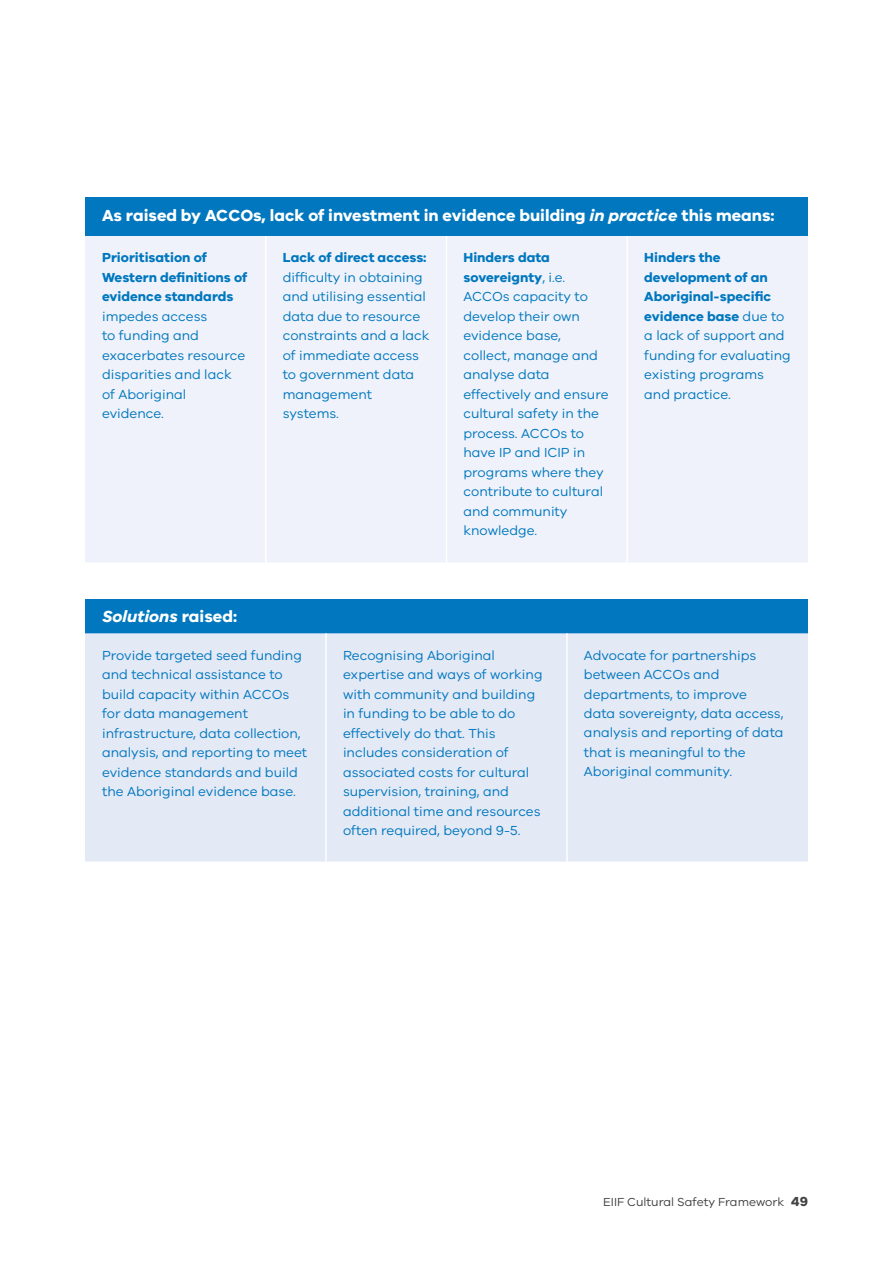
<style>
.page{position:relative;width:893px;height:1263px;background:#fff}
.page>*{position:absolute;margin:0;border:0;box-sizing:border-box;transform-origin:0 0}
.t1{font:700 16.5px "VIC";color:#fff}
.t2{font:italic 700 16.5px "VIC";color:#fff}
.t3{font:13.5px/19.5px "VIC";color:#0077be}
.t4{font:700 13.5px/19.5px "VIC";color:#0077be}
.t5{font:12px "VIC";color:#414042}
.s1{font-style:italic}
.s2{font-weight:700}
.s3{font-style:normal}
.s4{font-weight:700;font-size:13.5px}
</style>
<div class="page">
<div style="left:85px;top:198px;width:723px;height:38px;background:#0077be"></div>
<div style="left:85px;top:236px;width:723px;height:326px;background:#eff2fa"></div>
<hr style="left:265px;top:236px;width:1px;height:326px;background:#fff">
<hr style="left:446px;top:236px;width:1px;height:326px;background:#fff">
<hr style="left:626px;top:236px;width:2px;height:326px;background:#fff">
<div style="left:85px;top:599px;width:723px;height:34px;background:#0077be"></div>
<div style="left:85px;top:633px;width:723px;height:228px;background:#e4e9f6"></div>
<hr style="left:325px;top:633px;width:2px;height:228px;background:#fff">
<hr style="left:566px;top:633px;width:2px;height:228px;background:#fff">
<p class="t1" style="left:102px;top:205px;width:674px">As raised by ACCOs, lack of investment in evidence building <span class="s1">in practice</span> this means:</p>
<p class="t4" style="left:102px;top:248px;width:147px">Prioritisation of<br>Western definitions of evidence standards</p>
<p class="t3" style="left:102px;top:306px;width:145px">impedes access<br>to funding and exacerbates resource disparities and lack of Aboriginal evidence.</p>
<p class="t3" style="left:463px;top:247px;width:147px"><span class="s2">Hinders data sovereignty</span>, i.e.<br>ACCOs capacity to develop their own evidence base, collect, manage and analyse data effectively and ensure cultural safety in the process. ACCOs to have IP and ICIP in programs where they contribute to cultural and community knowledge.</p>
<p class="t3" style="left:644px;top:247px;width:148px"><span class="s2">Hinders the development of an<br>Aboriginal-specific evidence base</span> due to a lack of support and funding for evaluating existing programs and practice.</p>
<p class="t4" style="left:283px;top:247px;width:145px">Lack of direct access:</p>
<p class="t3" style="left:283px;top:267px;width:148px">difficulty in obtaining and utilising essential data due to resource constraints and a lack of immediate access to government data management systems.</p>
<p class="t2" style="left:102px;top:606px;width:137px">Solutions <span class="s3">raised:</span></p>
<p class="t3" style="left:102px;top:645px;width:207px">Provide targeted seed funding and technical assistance to build capacity within ACCOs for data management infrastructure, data collection, analysis, and reporting to meet evidence standards and build the Aboriginal evidence base.</p>
<p class="t3" style="left:343px;top:645px;width:201px">Recognising Aboriginal expertise and ways of working with community and building in funding to be able to do effectively do that. This includes consideration of associated costs for cultural supervision, training, and additional time and resources often required, beyond 9-5.</p>
<p class="t3" style="left:584px;top:645px;width:201px">Advocate for partnerships between ACCOs and departments, to improve<br>data sovereignty, data access, analysis and reporting of data that is meaningful to the<br>Aboriginal community.</p>
<p class="t5" style="left:603px;top:1194px;width:206px">EIIF Cultural Safety Framework <span class="s4">49</span></p>
</div>
